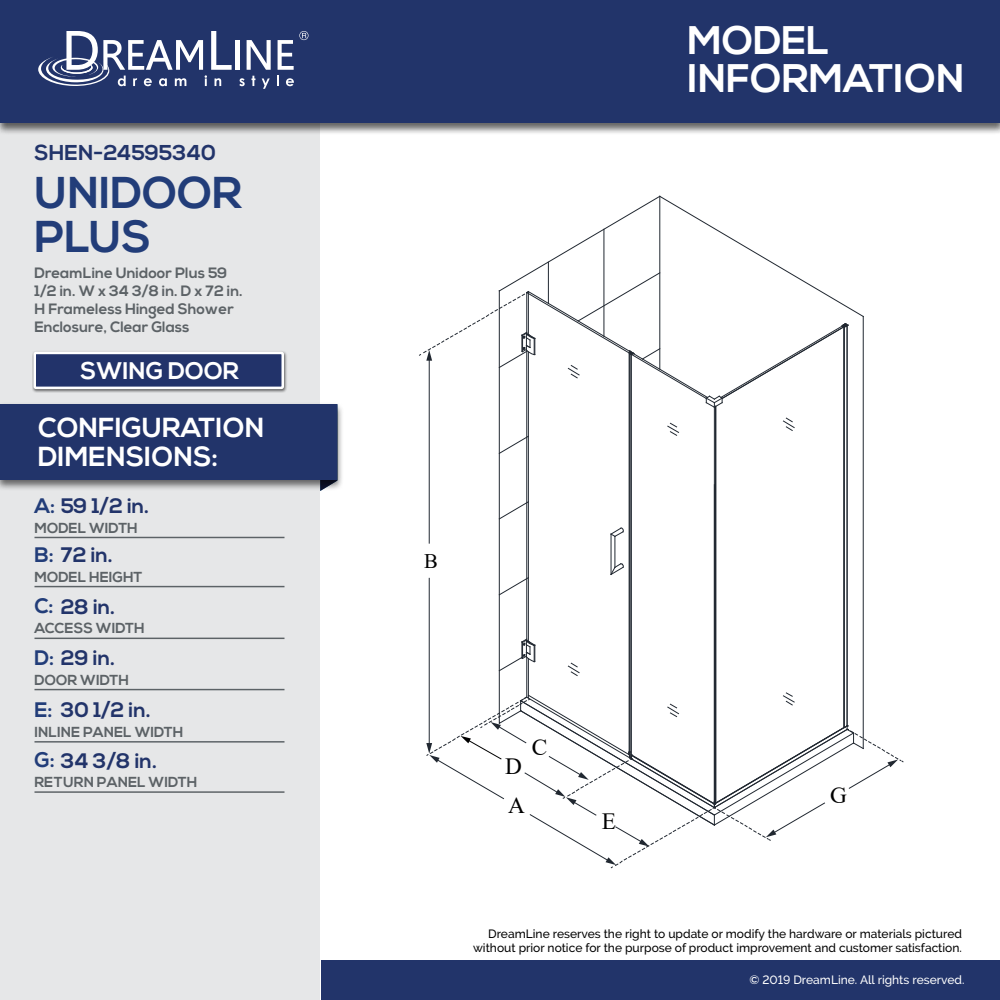
<style>
.page{position:relative;width:1000px;height:1000px;background:#fff}
.page>*{position:absolute;margin:0;border:0;box-sizing:border-box;transform-origin:0 0}
.t1{font:700 44.5px/43.5px "Nexa";color:#223d79}
.t2{font:700 39.9px/38px "Nexa";color:#fff}
.t3{font:700 27.5px/29px "Nexa";color:#fff}
.t4{font:700 24px "Nexa";color:#fff}
.t5{font:23.25px/38.8px "Times New Roman";color:#000}
.t6{font:700 21.5px "Nexa";color:#22346a}
.t7{font:700 21px "Nexa";color:#22346a}
.t8{font:20.65px "Times New Roman";color:#000}
.t9{font:700 15px/18px "Nexa";color:#5c6266}
.t10{font:700 14.5px "Nexa";color:#5c6266}
.t11{font:500 12px/14.4px "Raleway";color:#000;text-align:right}
.t12{font:500 12px "Raleway";color:#fff}
.s1{color:#223d79}
</style>
<div class="page">
<div style="left:0;top:117px;width:320px;height:883px;background:#e6e7e8"></div>
<div style="left:0;top:402px;width:344px;height:89px;background:#000;opacity:.57"></div>
<div style="left:0;top:404px;width:337px;height:75px;background:#22346a"></div>
<div style="left:0;top:0;width:1000px;height:135px;background:#000;opacity:.6"></div>
<div style="left:0;top:0;width:1000px;height:122px;background:#22346a"></div>
<div style="left:321px;top:960px;width:679px;height:40px;background:#22346a"></div>
<svg style="left:239px;top:78px;width:6px;height:8px"></svg>
<svg style="left:251px;top:76px;width:4px;height:10px"></svg>
<svg style="left:262px;top:78px;width:8px;height:11px"></svg>
<svg style="left:277px;top:76px;width:2px;height:10px"></svg>
<svg style="left:286px;top:78px;width:8px;height:8px"></svg>
<svg style="left:38px;top:31px;width:194px;height:55px"></svg>
<hr style="left:236px;top:40px;width:4px;height:30px;background:#fff">
<svg style="left:247px;top:40px;width:24px;height:30px"></svg>
<svg style="left:278px;top:31px;width:30px;height:39px"></svg>
<div style="left:32px;top:350px;width:256px;height:43px;background:#000;opacity:.6"></div>
<div style="left:35px;top:353px;width:248px;height:35px;background:#22336a"></div>
<div style="left:34px;top:352px;width:250px;height:37px;border:2px solid #fff"></div>
<svg style="left:419px;top:195px;width:485px;height:674px"></svg>
<hr style="left:34px;top:537px;width:250px;height:1px;background:#5c6266">
<hr style="left:34px;top:586px;width:250px;height:1px;background:#5c6266">
<hr style="left:34px;top:638px;width:250px;height:1px;background:#5c6266">
<hr style="left:34px;top:689px;width:250px;height:1px;background:#5c6266">
<hr style="left:34px;top:741px;width:250px;height:2px;background:#5c6266">
<hr style="left:34px;top:791px;width:250px;height:2px;background:#5c6266">
<div style="left:774px;top:168px;width:68px;height:68px;background:#fff"></div>
<h3 class="t6" style="left:34px;top:140px;width:183px">SHEN-24595340</h3>
<h1 class="t1" style="left:34px;top:173px;width:209px">UNIDOOR<br>PLUS</h1>
<p class="t9" style="left:34px;top:264px;width:210px">DreamLine Unidoor Plus 59<br>1/2 in. W x 34 3/8 in. D x 72 in.<br>H Frameless Hinged Shower<br>Enclosure, Clear Glass</p>
<h3 class="t4" style="left:81px;top:356px;width:160px">SWING DOOR</h3>
<h3 class="t3" style="left:38px;top:414px;width:228px">CONFIGURATION<br>DIMENSIONS:</h3>
<h3 class="t7" style="left:34px;top:494px;width:116px"><span class="s1">A:</span> 59 1/2 in.</h3>
<p class="t10" style="left:34px;top:519px;width:105px">MODEL WIDTH</p>
<h3 class="t7" style="left:34px;top:543px;width:80px"><span class="s1">B:</span> 72 in.</h3>
<p class="t10" style="left:34px;top:568px;width:110px">MODEL HEIGHT</p>
<h3 class="t7" style="left:34px;top:595px;width:82px"><span class="s1">C:</span> 28 in.</h3>
<p class="t10" style="left:34px;top:620px;width:112px">ACCESS WIDTH</p>
<h3 class="t7" style="left:34px;top:646px;width:82px"><span class="s1">D:</span> 29 in.</h3>
<p class="t10" style="left:34px;top:671px;width:96px">DOOR WIDTH</p>
<h3 class="t7" style="left:34px;top:698px;width:118px"><span class="s1">E:</span> 30 1/2 in.</h3>
<p class="t10" style="left:34px;top:723px;width:150px">INLINE PANEL WIDTH</p>
<h3 class="t7" style="left:34px;top:748px;width:124px"><span class="s1">G:</span> 34 3/8 in.</h3>
<p class="t10" style="left:34px;top:774px;width:164px">RETURN PANEL WIDTH</p>
<h2 class="t2" style="left:688px;top:23px;width:278px">MODEL<br>INFORMATION</h2>
<h3 class="t8" style="left:424px;top:547px;width:15px">B</h3>
<h3 class="t5" style="left:505px;top:746px;width:21px">D<br>A</h3>
<h3 class="t5" style="left:532px;top:727px;width:17px">C</h3>
<h3 class="t5" style="left:602px;top:801px;width:16px">E</h3>
<h3 class="t5" style="left:830px;top:775px;width:18px">G</h3>
<p class="t11" style="left:473px;top:926px;width:490px">DreamLine reserves the right to update or modify the hardware or materials pictured without prior notice for the purpose of product improvement and customer satisfaction.</p>
<p class="t12" style="left:749px;top:973px;width:217px">© 2019 DreamLine. All rights reserved.</p>
</div>
